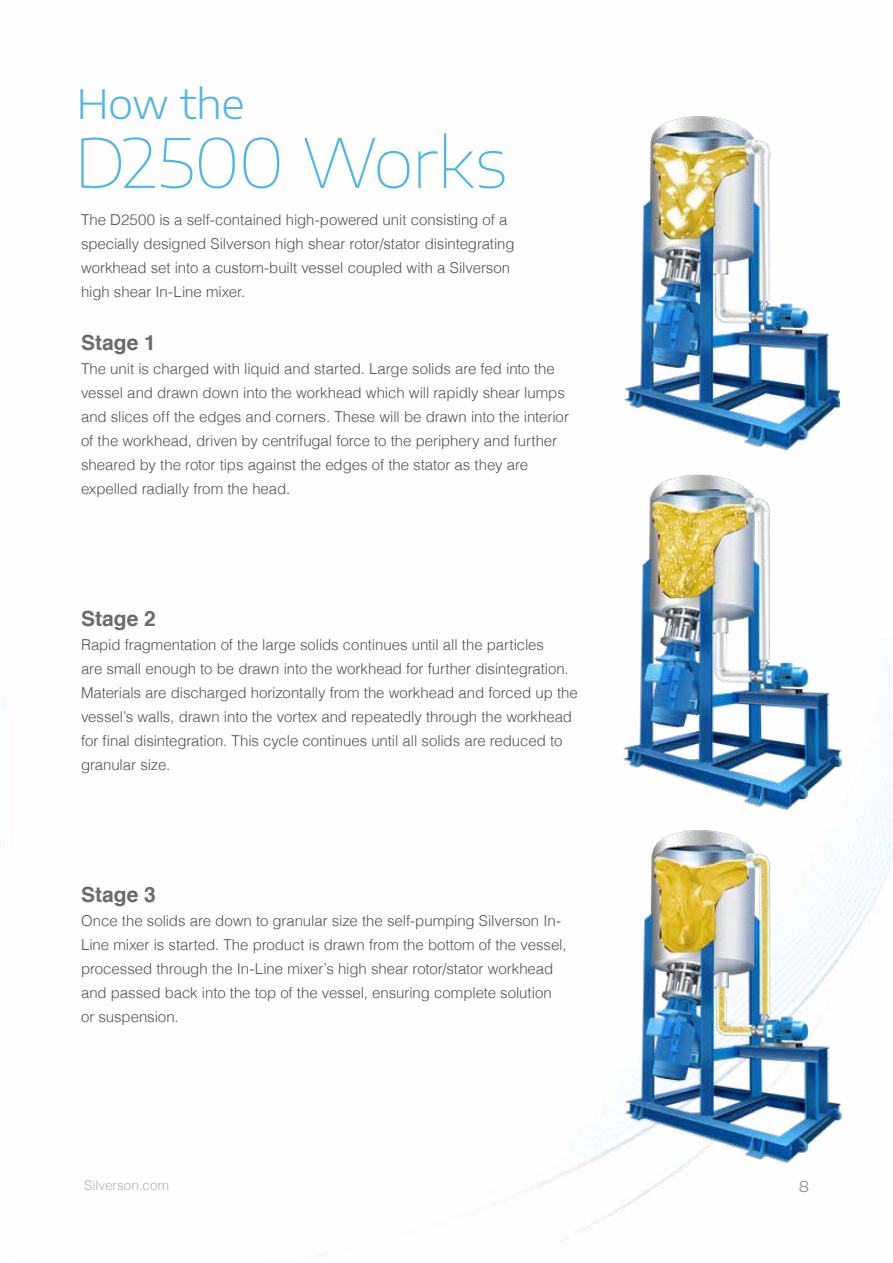
<style>
.page{position:relative;width:893px;height:1263px;background:#fff}
.page>*{position:absolute;margin:0;border:0;box-sizing:border-box;transform-origin:0 0}
.t1{font:100 67.5px "Encode Sans Expanded";letter-spacing:-.015em;color:#52b5e6}
.t2{font:300 40.5px "Encode Sans Expanded";letter-spacing:-.015em;color:#52b5e6}
.t3{font:700 21px "Helvetica";letter-spacing:.005em;color:#6c6a6d}
.t4{font:300 15px/24px "Helvetica";letter-spacing:-.005em;color:#515252}
.t5{font:300 15px "Encode Sans Expanded";color:#7e7b7a}
.t6{font:300 13.5px "Helvetica";letter-spacing:.005em;color:#b3b2b2}
</style>
<div class="page">
<img style="left:624px;top:116px;width:216px;height:335px">
<img style="left:623px;top:474px;width:220px;height:335px">
<img style="left:611px;top:830px;width:236px;height:339px">
<h2 class="t2" style="left:76px;top:76px;width:170px">How the</h2>
<h1 class="t1" style="left:74px;top:116px;width:435px">D2500 Works</h1>
<p class="t4" style="left:81px;top:207px;width:435px">The D2500 is a self-contained high-powered unit consisting of a specially designed Silverson high shear rotor/stator disintegrating workhead set into a custom-built vessel coupled with a Silverson high shear In-Line mixer.</p>
<h3 class="t3" style="left:81px;top:326px;width:76px">Stage 1</h3>
<p class="t4" style="left:81px;top:355px;width:489px">The unit is charged with liquid and started. Large solids are fed into the vessel and drawn down into the workhead which will rapidly shear lumps and slices off the edges and corners. These will be drawn into the interior of the workhead, driven by centrifugal force to the periphery and further sheared by the rotor tips against the edges of the stator as they are expelled radially from the head.</p>
<h3 class="t3" style="left:81px;top:602px;width:76px">Stage 2</h3>
<p class="t4" style="left:81px;top:631px;width:498px">Rapid fragmentation of the large solids continues until all the particles<br>are small enough to be drawn into the workhead for further disintegration.<br>Materials are discharged horizontally from the workhead and forced up the vessel’s walls, drawn into the vortex and repeatedly through the workhead for final disintegration. This cycle continues until all solids are reduced to granular size.</p>
<h3 class="t3" style="left:81px;top:878px;width:76px">Stage 3</h3>
<p class="t4" style="left:81px;top:907px;width:487px">Once the solids are down to granular size the self-pumping Silverson In-Line mixer is started. The product is drawn from the bottom of the vessel, processed through the In-Line mixer’s high shear rotor/stator workhead and passed back into the top of the vessel, ensuring complete solution or suspension.</p>
<p class="t6" style="left:84px;top:1174px;width:86px">Silverson.com</p>
<p class="t5" style="left:799px;top:1176px;width:12px">8</p>
</div>
